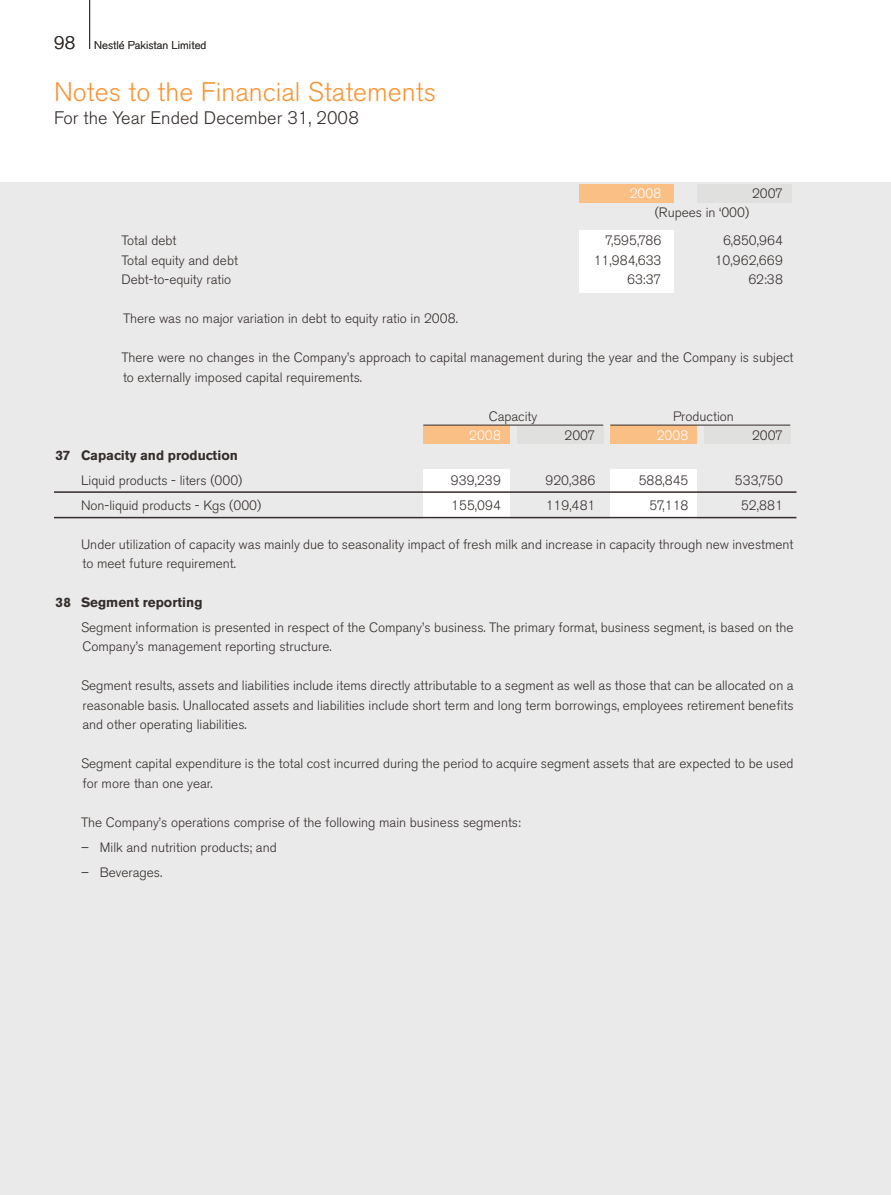
<style>
.page{position:relative;width:891px;height:1195px;background:#fff}
.page>*{position:absolute;margin:0;border:0;box-sizing:border-box;transform-origin:0 0}
.t1{font:300 26.7px "Akzidenz Grotesk BE";letter-spacing:.005em;color:#f79433}
.t2{font:300 18px "Akzidenz Grotesk BE";letter-spacing:.005em;color:#332d2b}
.t3{font:300 13.5px/19.5px "Akzidenz Grotesk BE";color:#332d2b}
.t4{font:700 13.5px "Akzidenz Grotesk BE";color:#332d2b}
.t5{font:300 13.5px "Akzidenz Grotesk BE";color:#fff}
.t6{font:300 11.25px "Akzidenz Grotesk BE";letter-spacing:.005em;color:#332d2b}
.s1{font-size:18px}
</style>
<div class="page">
<div style="left:0;top:182px;width:891px;height:1013px;background:#ebeaea"></div>
<div style="left:517px;top:425px;width:86px;height:18px;background:#e0e0df"></div>
<div style="left:704px;top:425px;width:86px;height:18px;background:#e0e0df"></div>
<div style="left:423px;top:425px;width:87px;height:18px;background:#fabf85"></div>
<div style="left:610px;top:425px;width:87px;height:18px;background:#fabf85"></div>
<div style="left:423px;top:469px;width:87px;height:49px;background:#fff"></div>
<div style="left:610px;top:469px;width:87px;height:49px;background:#fff"></div>
<hr style="left:54px;top:491px;width:742px;height:2px;background:#332d2b">
<hr style="left:54px;top:517px;width:742px;height:1px;background:#332d2b">
<hr style="left:610px;top:425px;width:180px;height:1px;background:#332d2b">
<hr style="left:423px;top:425px;width:180px;height:1px;background:#332d2b">
<div style="left:579px;top:230px;width:95px;height:62px;background:#fff"></div>
<div style="left:579px;top:184px;width:95px;height:19px;background:#fabf85"></div>
<div style="left:697px;top:184px;width:95px;height:19px;background:#e0e0df"></div>
<hr style="left:89px;top:0;width:1px;height:49px;background:#332d2b">
<p class="t6" style="left:54px;top:39px;width:154px"><span class="s1">98</span> Nestlé Pakistan Limited</p>
<h1 class="t1" style="left:54px;top:77px;width:383px">Notes to the Financial Statements</h1>
<h2 class="t2" style="left:54px;top:107px;width:306px">For the Year Ended December 31, 2008</h2>
<p class="t5" style="left:630px;top:185px;width:33px">2008</p>
<p class="t3" style="left:752px;top:183px;width:32px">2007</p>
<p class="t3" style="left:655px;top:203px;width:96px">(Rupees in ‘000)</p>
<p class="t3" style="left:122px;top:231px;width:56px">Total debt</p>
<p class="t3" style="left:605px;top:231px;width:58px">7,595,786</p>
<p class="t3" style="left:723px;top:231px;width:61px">6,850,964</p>
<p class="t3" style="left:122px;top:251px;width:118px">Total equity and debt</p>
<p class="t3" style="left:594px;top:251px;width:69px">11,984,633</p>
<p class="t3" style="left:715px;top:251px;width:70px">10,962,669</p>
<p class="t3" style="left:122px;top:270px;width:111px">Debt-to-equity ratio</p>
<p class="t3" style="left:627px;top:270px;width:36px">63:37</p>
<p class="t3" style="left:748px;top:270px;width:36px">62:38</p>
<p class="t3" style="left:123px;top:309px;width:337px">There was no major variation in debt to equity ratio in 2008.</p>
<p class="t3" style="left:122px;top:348px;width:673px">There were no changes in the Company’s approach to capital management during the year and the Company is subject to externally imposed capital requirements.</p>
<p class="t3" style="left:489px;top:406px;width:50px">Capacity</p>
<p class="t3" style="left:673px;top:406px;width:62px">Production</p>
<p class="t5" style="left:469px;top:428px;width:33px">2008</p>
<p class="t3" style="left:565px;top:426px;width:32px">2007</p>
<p class="t5" style="left:657px;top:428px;width:33px">2008</p>
<p class="t3" style="left:752px;top:426px;width:32px">2007</p>
<p class="t4" style="left:56px;top:447px;width:184px">37 Capacity and production</p>
<p class="t3" style="left:81px;top:470px;width:163px">Liquid products - liters (000)</p>
<p class="t3" style="left:451px;top:470px;width:52px">939,239</p>
<p class="t3" style="left:545px;top:470px;width:52px">920,386</p>
<p class="t3" style="left:639px;top:470px;width:51px">588,845</p>
<p class="t3" style="left:735px;top:470px;width:50px">533,750</p>
<p class="t3" style="left:81px;top:495px;width:182px">Non-liquid products - Kgs (000)</p>
<p class="t3" style="left:451px;top:495px;width:51px">155,094</p>
<p class="t3" style="left:546px;top:495px;width:51px">119,481</p>
<p class="t3" style="left:649px;top:495px;width:41px">57,118</p>
<p class="t3" style="left:741px;top:495px;width:43px">52,881</p>
<p class="t3" style="left:81px;top:534px;width:714px">Under utilization of capacity was mainly due to seasonality impact of fresh milk and increase in capacity through new investment to meet future requirement.</p>
<p class="t4" style="left:56px;top:594px;width:148px">38 Segment reporting</p>
<p class="t3" style="left:81px;top:618px;width:714px">Segment information is presented in respect of the Company’s business. The primary format, business segment, is based on the<br>Company’s management reporting structure.</p>
<p class="t3" style="left:81px;top:676px;width:714px;text-align:justify">Segment results, assets and liabilities include items directly attributable to a segment as well as those that can be allocated on a reasonable basis. Unallocated assets and liabilities include short term and long term borrowings, employees retirement benefits and other operating liabilities.</p>
<p class="t3" style="left:81px;top:754px;width:714px">Segment capital expenditure is the total cost incurred during the period to acquire segment assets that are expected to be used for more than one year.</p>
<p class="t3" style="left:81px;top:813px;width:441px">The Company’s operations comprise of the following main business segments:</p>
<p class="t3" style="left:81px;top:838px;width:197px">– Milk and nutrition products; and</p>
<p class="t3" style="left:81px;top:862px;width:83px">– Beverages.</p>
</div>
